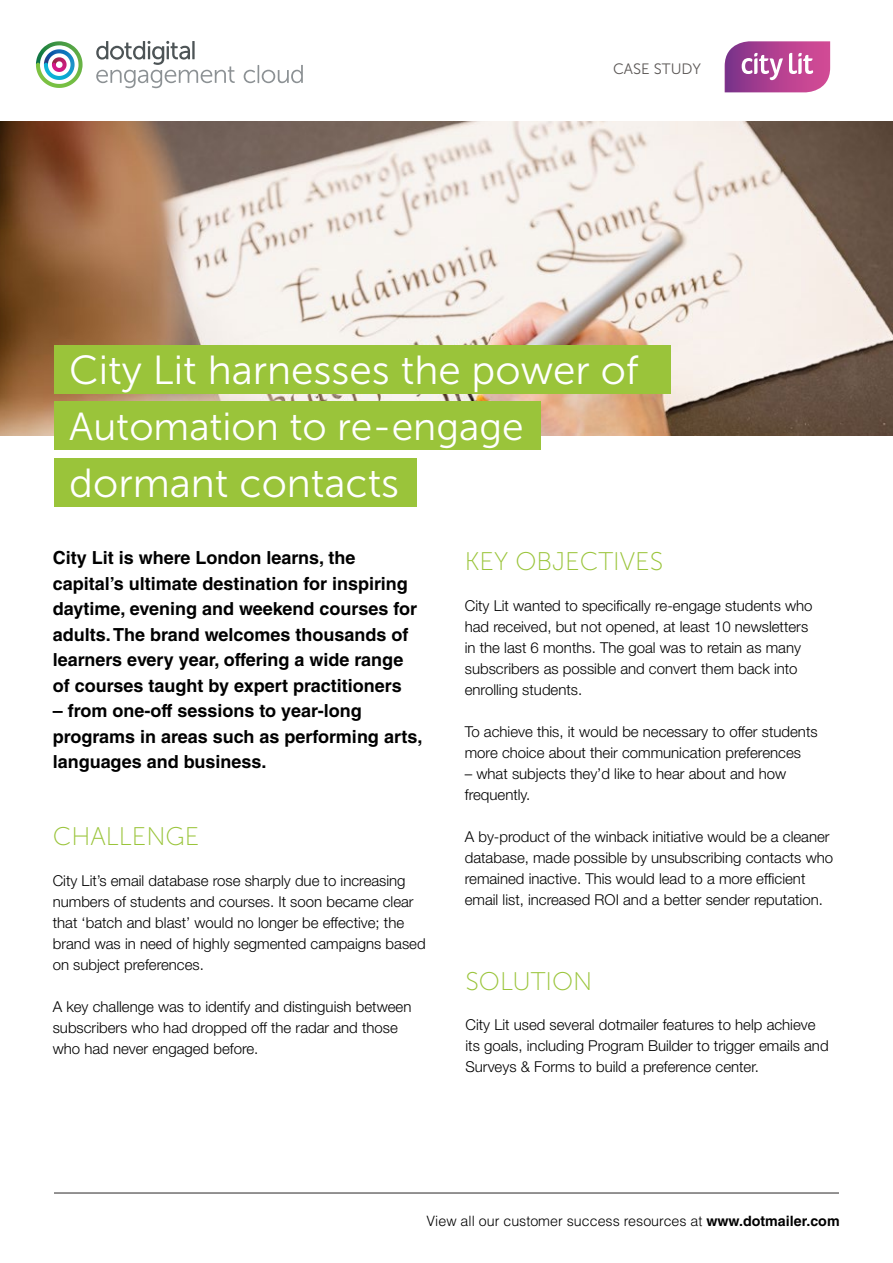
<style>
.page{position:relative;width:893px;height:1263px;background:#fff}
.page>*{position:absolute;margin:0;border:0;box-sizing:border-box;transform-origin:0 0}
.t1{font:40.5px "Museo Sans 300";color:#fff}
.t2{font:39px "Museo Sans 300";color:#fff}
.t3{font:25.5px "Museo Sans 100";color:#9ac43a}
.t4{font:700 18px/25.5px "Helvetica LT Std";color:#000}
.t5{font:300 15px/21px "Helvetica Neue";color:#000}
.t6{font:15px "Museo Sans 300";color:#5b5755}
.t7{font:300 14.25px "Helvetica LT Std";color:#000}
.s1{font-weight:700}
</style>
<div class="page">
<img style="left:0;top:121px;width:893px;height:315px">
<div style="left:54px;top:345px;width:616px;height:48px;background:#9ac43a"></div>
<div style="left:54px;top:401px;width:486px;height:49px;background:#9ac43a"></div>
<div style="left:54px;top:458px;width:363px;height:48px;background:#9ac43a"></div>
<svg style="left:725px;top:41px;width:105px;height:51px;background:#ba5da1"></svg>
<hr style="left:54px;top:1193px;width:785px;height:1px;background:#292727">
<svg style="left:244px;top:65px;width:59px;height:18px"></svg>
<svg style="left:36px;top:41px;width:199px;height:48px"></svg>
<p class="t6" style="left:613px;top:61px;width:90px">CASE STUDY</p>
<h1 class="t1" style="left:69px;top:349px;width:571px">City Lit harnesses the power of</h1>
<h2 class="t2" style="left:69px;top:406px;width:456px">Automation to re-engage</h2>
<h1 class="t1" style="left:69px;top:462px;width:331px">dormant contacts</h1>
<p class="t4" style="left:53px;top:545px;width:366px">City Lit is where London learns, the capital’s ultimate destination for inspiring daytime, evening and weekend courses for adults. The brand welcomes thousands of learners every year, offering a wide range of courses taught by expert practitioners</p>
<p class="t4" style="left:53px;top:698px;width:371px">– from one-off sessions to year-long programs in areas such as performing arts, languages and business.</p>
<h3 class="t3" style="left:53px;top:823px;width:148px">CHALLENGE</h3>
<p class="t5" style="left:53px;top:869px;width:374px">City Lit’s email database rose sharply due to increasing numbers of students and courses. It soon became clear that ‘batch and blast’ would no longer be effective; the brand was in need of highly segmented campaigns based on subject preferences.</p>
<p class="t5" style="left:53px;top:995px;width:360px">A key challenge was to identify and distinguish between subscribers who had dropped off the radar and those who had never engaged before.</p>
<h3 class="t3" style="left:465px;top:548px;width:200px">KEY OBJECTIVES</h3>
<p class="t5" style="left:465px;top:594px;width:349px">City Lit wanted to specifically re-engage students who had received, but not opened, at least 10 newsletters in the last 6 months. The goal was to retain as many subscribers as possible and convert them back into enrolling students.</p>
<p class="t5" style="left:465px;top:720px;width:354px">To achieve this, it would be necessary to offer students more choice about their communication preferences</p>
<p class="t5" style="left:465px;top:762px;width:323px">– what subjects they’d like to hear about and how frequently.</p>
<p class="t5" style="left:465px;top:825px;width:370px">A by-product of the winback initiative would be a cleaner database, made possible by unsubscribing contacts who remained inactive. This would lead to a more efficient email list, increased ROI and a better sender reputation.</p>
<h3 class="t3" style="left:465px;top:967px;width:129px">SOLUTION</h3>
<p class="t5" style="left:465px;top:1014px;width:365px">City Lit used several dotmailer features to help achieve its goals, including Program Builder to trigger emails and<br>Surveys &amp; Forms to build a preference center.</p>
<p class="t7" style="left:427px;top:1211px;width:415px">View all our customer success resources at <span class="s1">www.dotmailer.com</span></p>
</div>
